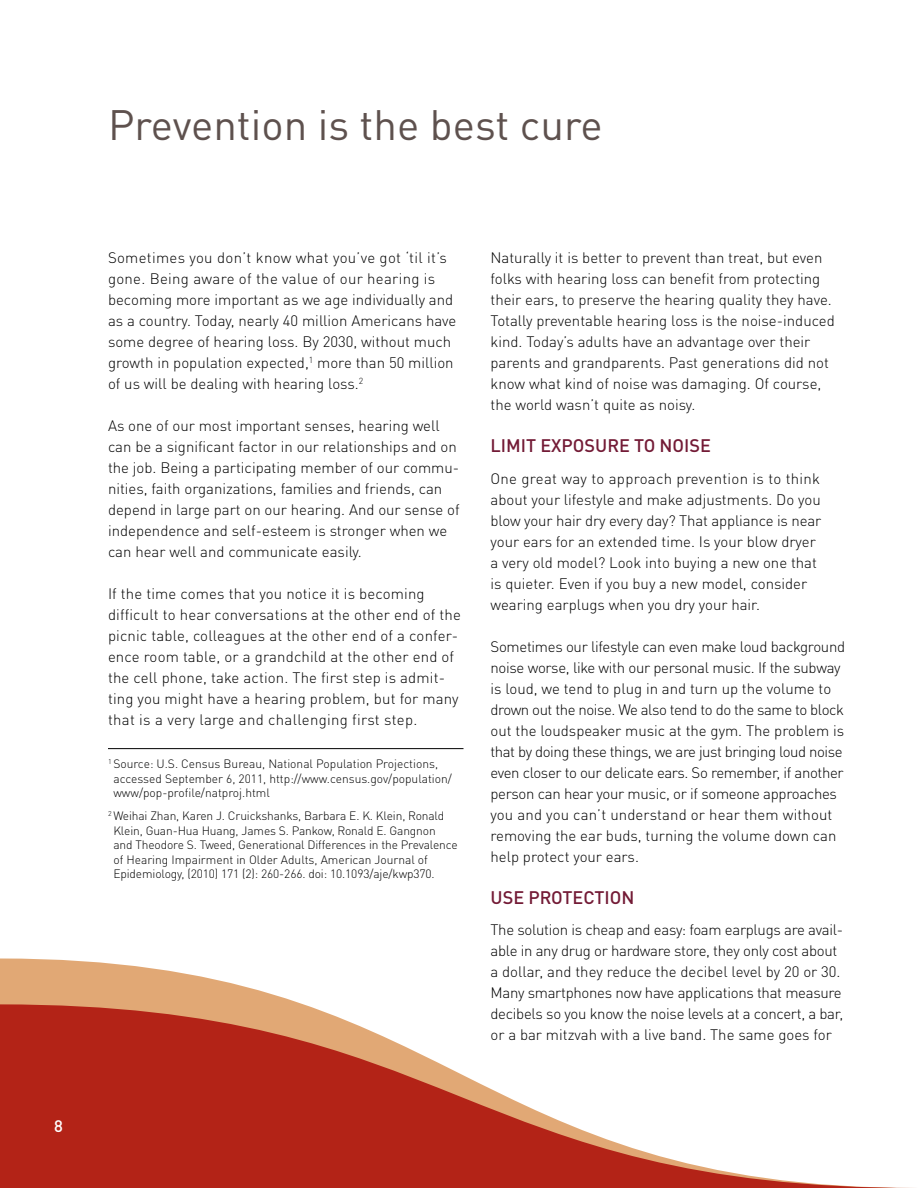
<style>
.page{position:relative;width:918px;height:1188px;background:#fff}
.page>*{position:absolute;margin:0;border:0;box-sizing:border-box;transform-origin:0 0}
.t1{font:42px "DINOT";color:#5e514e}
.t2{font:500 18px "DINOT";color:#731b36}
.t3{font:500 16.5px "DINOT";color:#fff}
.t4{font:300 15px/21px "DINOT";color:#000}
.t5{font:300 15px/21px "DINOT";letter-spacing:-.02em;color:#000}
.t6{font:300 12px/14.4px "DINOT";letter-spacing:-.01em;color:#000}
</style>
<div class="page">
<svg style="left:0;top:958px;width:302px;height:46px;fill:#e1a875"></svg>
<svg style="left:0;top:1004px;width:913px;height:184px"></svg>
<hr style="left:108px;top:748px;width:356px;height:1px;background:#000">
<p class="t3" style="left:54px;top:1116px;width:10px">8</p>
<h1 class="t1" style="left:108px;top:99px;width:496px">Prevention is the best cure</h1>
<p class="t4" style="left:108px;top:247px;width:350px">Sometimes you don’t know what you’ve got ‘til it’s gone. Being aware of the value of our hearing is becoming more important as we age individually and as a country. Today, nearly 40 million Americans have some degree of hearing loss. By 2030, without much growth in population expected,<sup>1</sup> more than 50 million of us will be dealing with hearing loss.<sup>2</sup></p>
<p class="t4" style="left:108px;top:415px;width:353px">As one of our most important senses, hearing well can be a significant factor in our relationships and on the job. Being a participating member of our commu&shy;nities, faith organizations, families and friends, can depend in large part on our hearing. And our sense of independence and self-esteem is stronger when we can hear well and communicate easily.</p>
<p class="t4" style="left:108px;top:583px;width:354px">If the time comes that you notice it is becoming difficult to hear conversations at the other end of the picnic table, colleagues at the other end of a confer&shy;ence room table, or a grandchild at the other end of the cell phone, take action. The first step is admit&shy;ting you might have a hearing problem, but for many that is a very large and challenging first step.</p>
<p class="t6" style="left:113px;top:757px;width:340px;text-indent:-5px"><sup>1</sup> Source: U.S. Census Bureau, National Population Projections, accessed September 6, 2011, http://www.census.gov/population/ www/pop-profile/natproj.html</p>
<p class="t6" style="left:113px;top:809px;width:346px;text-indent:-5px"><sup>2</sup> Weihai Zhan, Karen J. Cruickshanks, Barbara E. K. Klein, Ronald Klein, Guan-Hua Huang, James S. Pankow, Ronald E. Gangnon and Theodore S. Tweed, Generational Differences in the Prevalence of Hearing Impairment in Older Adults, American Journal of Epidemiology, (2010) 171 (2): 260-266. doi: 10.1093/aje/kwp370.</p>
<p class="t4" style="left:491px;top:247px;width:346px">Naturally it is better to prevent than treat, but even folks with hearing loss can benefit from protecting their ears, to preserve the hearing quality they have.<br>Totally preventable hearing loss is the noise-induced kind. Today’s adults have an advantage over their parents and grandparents. Past generations did not know what kind of noise was damaging. Of course, the world wasn’t quite as noisy.</p>
<p class="t2" style="left:491px;top:434px;width:222px">LIMIT EXPOSURE TO N OISE</p>
<p class="t4" style="left:490px;top:468px;width:332px">One great way to approach prevention is to think about your lifestyle and make adjustments. Do you blow your hair dry every day? That appliance is near your ears for an extended time. Is your blow dryer a very old model? Look into buying a new one that is quieter. Even if you buy a new model, consider wearing earplugs when you dry your hair.</p>
<p class="t5" style="left:490px;top:636px;width:356px">Sometimes our lifestyle can even make loud background noise worse, like with our personal music. If the subway is loud, we tend to plug in and turn up the volume to drown out the noise. We also tend to do the same to block out the loudspeaker music at the gym. The problem is that by doing these things, we are just bringing loud noise even closer to our delicate ears. So remember, if another person can hear your music, or if someone approaches you and you can’t understand or hear them without removing the ear buds, turning the volume down can help protect your ears.</p>
<p class="t2" style="left:491px;top:886px;width:142px">USE PROTECTION</p>
<p class="t5" style="left:490px;top:919px;width:354px">The solution is cheap and easy: foam earplugs are avail&shy;able in any drug or hardware store, they only cost about a dollar, and they reduce the decibel level by 20 or 30.<br>Many smartphones now have applications that measure decibels so you know the noise levels at a concert, a bar, or a bar mitzvah with a live band. The same goes for</p>
</div>
